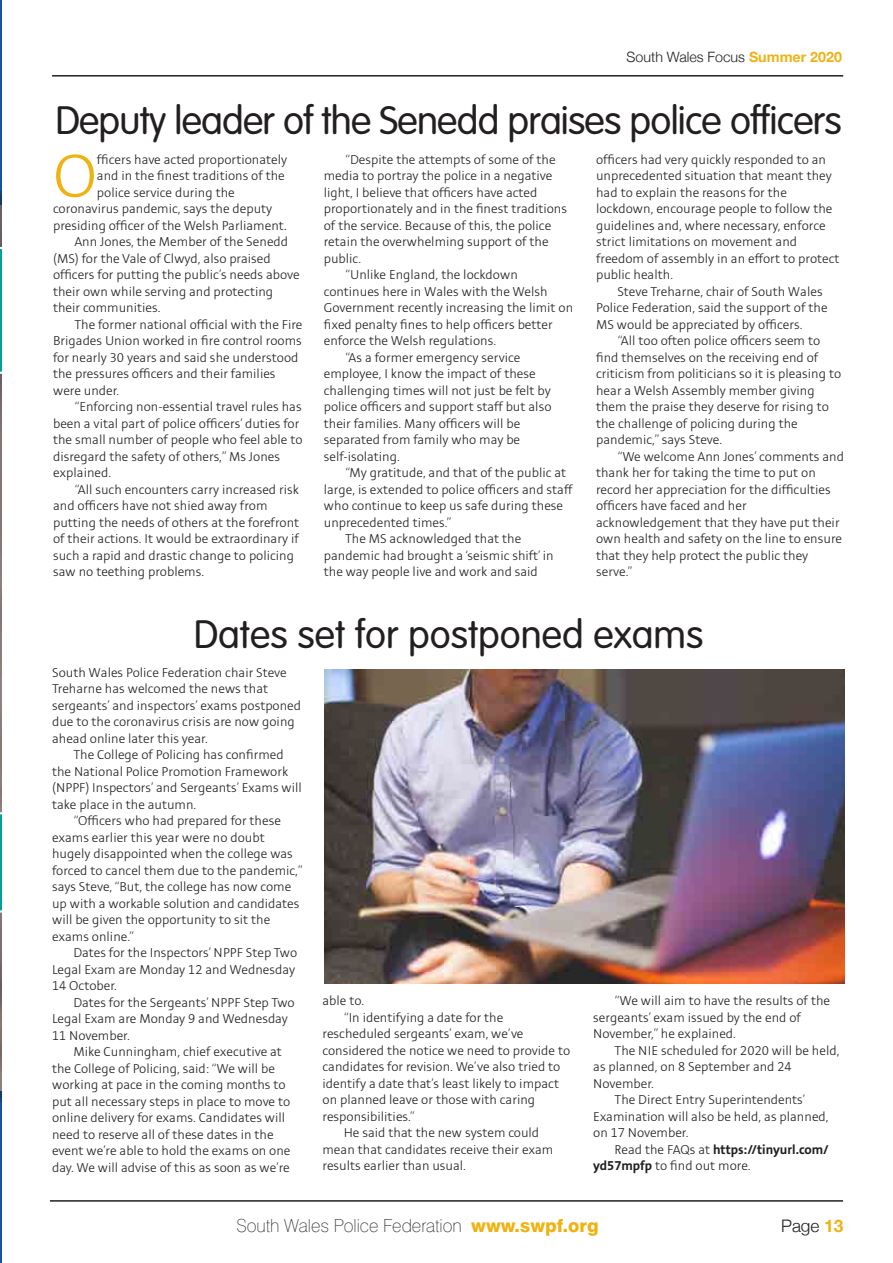
<style>
.page{position:relative;width:893px;height:1263px;background:#fff}
.page>*{position:absolute;margin:0;border:0;box-sizing:border-box;transform-origin:0 0}
.t1{font:300 67.35px "Stinnes Sans";color:#efb211}
.t2{font:300 39px "VAG Rounded";letter-spacing:-.02em;color:#231f20}
.t3{font:300 39px "VAG Rounded";color:#231f20}
.t4{font:100 18px "Swiss 721 BT";color:#231f20}
.t5{font:300 17.25px "Helvetica Neue";color:#231f20}
.t6{font:300 14.25px/16.5px "Stinnes Sans";color:#231f20}
.t7{font:700 14.25px "Stinnes Sans";color:#231f20}
.t8{font:300 14.25px "Helvetica Neue";color:#231f20}
.s1{font-weight:700;color:#efb211}
.s2{font-weight:300}
.s3{font-weight:700}
.s4{font-weight:800;color:#efb211}
</style>
<div class="page">
<hr style="left:52px;top:75px;width:791px;height:2px;background:#231f20">
<hr style="left:50px;top:1200px;width:793px;height:2px;background:#231f20">
<img style="left:325px;top:669px;width:519px;height:315px">
<hr style="left:0;top:1092px;width:1px;height:171px;background:#17477a">
<hr style="left:0;top:1102px;width:1px;height:161px;background:#1652a0">
<hr style="left:0;top:0;width:1px;height:194px;background:#1652a0">
<hr style="left:0;top:192px;width:1px;height:906px;background:#000">
<svg style="left:0;top:247px;width:1px;height:127px"></svg>
<svg style="left:0;top:812px;width:1px;height:100px"></svg>
<p class="t8" style="left:627px;top:45px;width:217px">South Wales Focus <span class="s1">Summer 2020</span></p>
<p class="t2" style="left:55px;top:98px;width:788px">Deputy leader of the Senedd praises police officers</p>
<p class="t1" style="left:53px;top:145px;width:45px">O</p>
<p class="t6" style="left:97px;top:152px;width:192px">fficers have acted proportionately</p>
<p class="t6" style="left:345px;top:152px;width:212px">“Despite the attempts of some of the</p>
<p class="t6" style="left:324px;top:168px;width:230px">media to portray the police in a negative</p>
<p class="t6" style="left:324px;top:185px;width:215px">light, I believe that officers have acted</p>
<p class="t6" style="left:324px;top:201px;width:245px">proportionately and in the finest traditions</p>
<p class="t6" style="left:324px;top:218px;width:229px">of the service. Because of this, the police</p>
<p class="t6" style="left:324px;top:234px;width:226px">retain the overwhelming support of the</p>
<p class="t6" style="left:324px;top:251px;width:39px">public.</p>
<p class="t6" style="left:345px;top:267px;width:174px">“Unlike England, the lockdown</p>
<p class="t6" style="left:324px;top:284px;width:225px">continues here in Wales with the Welsh</p>
<p class="t6" style="left:324px;top:300px;width:251px">Government recently increasing the limit on</p>
<p class="t6" style="left:324px;top:317px;width:230px">fixed penalty fines to help officers better</p>
<p class="t6" style="left:324px;top:333px;width:174px">enforce the Welsh regulations.</p>
<p class="t6" style="left:345px;top:350px;width:177px">“As a former emergency service</p>
<p class="t6" style="left:324px;top:366px;width:213px">employee, I know the impact of these</p>
<p class="t6" style="left:324px;top:383px;width:229px">challenging times will not just be felt by</p>
<p class="t6" style="left:324px;top:399px;width:229px">police officers and support staff but also</p>
<p class="t6" style="left:324px;top:416px;width:198px">their families. Many officers will be</p>
<p class="t6" style="left:324px;top:432px;width:198px">separated from family who may be</p>
<p class="t6" style="left:324px;top:449px;width:78px">self-isolating.</p>
<p class="t6" style="left:345px;top:465px;width:222px">“My gratitude, and that of the public at</p>
<p class="t6" style="left:324px;top:482px;width:250px">large, is extended to police officers and staff</p>
<p class="t6" style="left:324px;top:498px;width:241px">who continue to keep us safe during these</p>
<p class="t6" style="left:324px;top:515px;width:130px">unprecedented times.”</p>
<p class="t6" style="left:345px;top:531px;width:178px">The MS acknowledged that the</p>
<p class="t6" style="left:324px;top:548px;width:231px">pandemic had brought a ‘seismic shift’ in</p>
<p class="t6" style="left:324px;top:564px;width:216px">the way people live and work and said</p>
<p class="t6" style="left:596px;top:152px;width:245px">officers had very quickly responded to an unprecedented situation that meant they had to explain the reasons for the lockdown, encourage people to follow the guidelines and, where necessary, enforce strict limitations on movement and freedom of assembly in an effort to protect public health.</p>
<p class="t6" style="left:596px;top:284px;width:233px;text-indent:21px">Steve Treharne, chair of South Wales<br>Police Federation, said the support of the<br>MS would be appreciated by officers.</p>
<p class="t6" style="left:596px;top:333px;width:247px;text-indent:21px">“All too often police officers seem to find themselves on the receiving end of criticism from politicians so it is pleasing to hear a Welsh Assembly member giving them the praise they deserve for rising to the challenge of policing during the pandemic,” says Steve.</p>
<p class="t6" style="left:596px;top:449px;width:249px;text-indent:21px">“We welcome Ann Jones’ comments and thank her for taking the time to put on record her appreciation for the difficulties officers have faced and her acknowledgement that they have put their own health and safety on the line to ensure that they help protect the public they serve.”</p>
<p class="t6" style="left:97px;top:168px;width:189px">and in the finest traditions of the</p>
<p class="t6" style="left:97px;top:185px;width:139px">police service during the</p>
<p class="t6" style="left:53px;top:201px;width:221px">coronavirus pandemic, says the deputy</p>
<p class="t6" style="left:53px;top:218px;width:235px">presiding officer of the Welsh Parliament.</p>
<p class="t6" style="left:53px;top:234px;width:248px;text-indent:21px">Ann Jones, the Member of the Senedd (MS) for the Vale of Clwyd, also praised officers for putting the public’s needs above their own while serving and protecting their communities.</p>
<p class="t6" style="left:53px;top:317px;width:251px;text-indent:21px">The former national official with the Fire Brigades Union worked in fire control rooms for nearly 30 years and said she understood the pressures officers and their families were under.</p>
<p class="t6" style="left:53px;top:399px;width:251px;text-indent:21px">“Enforcing non-essential travel rules has been a vital part of police officers’ duties for the small number of people who feel able to disregard the safety of others,” Ms Jones explained.</p>
<p class="t6" style="left:53px;top:482px;width:247px;text-indent:21px">“All such encounters carry increased risk and officers have not shied away from putting the needs of others at the forefront of their actions. It would be extraordinary if such a rapid and drastic change to policing saw no teething problems.</p>
<p class="t3" style="left:194px;top:612px;width:511px">Dates set for postponed exams</p>
<p class="t6" style="left:52px;top:665px;width:251px">South Wales Police Federation chair Steve Treharne has welcomed the news that sergeants’ and inspectors’ exams postponed due to the coronavirus crisis are now going ahead online later this year.</p>
<p class="t6" style="left:52px;top:747px;width:251px;text-indent:21px">The College of Policing has confirmed the National Police Promotion Framework (NPPF) Inspectors’ and Sergeants’ Exams will take place in the autumn.</p>
<p class="t6" style="left:52px;top:813px;width:252px;text-indent:21px">“Officers who had prepared for these exams earlier this year were no doubt hugely disappointed when the college was forced to cancel them due to the pandemic,” says Steve, “But, the college has now come up with a workable solution and candidates will be given the opportunity to sit the exams online.”</p>
<p class="t6" style="left:52px;top:945px;width:247px;text-indent:21px">Dates for the Inspectors’ NPPF Step Two<br>Legal Exam are Monday 12 and Wednesday<br>14 October.</p>
<p class="t6" style="left:52px;top:995px;width:244px;text-indent:21px">Dates for the Sergeants’ NPPF Step Two<br>Legal Exam are Monday 9 and Wednesday<br>11 November.</p>
<p class="t6" style="left:52px;top:1044px;width:240px;text-indent:21px">Mike Cunningham, chief executive at the College of Policing, said: “We will be working at pace in the coming months to put all necessary steps in place to move to online delivery for exams. Candidates will need to reserve all of these dates in the event we’re able to hold the exams on one day. We will advise of this as soon as we’re</p>
<p class="t6" style="left:322px;top:993px;width:43px">able to.</p>
<p class="t6" style="left:344px;top:1010px;width:161px">“In identifying a date for the</p>
<p class="t6" style="left:322px;top:1026px;width:203px">rescheduled sergeants’ exam, we’ve</p>
<p class="t6" style="left:322px;top:1043px;width:249px">considered the notice we need to provide to</p>
<p class="t6" style="left:322px;top:1059px;width:239px">candidates for revision. We’ve also tried to</p>
<p class="t6" style="left:322px;top:1076px;width:238px">identify a date that’s least likely to impact</p>
<p class="t6" style="left:322px;top:1092px;width:214px">on planned leave or those with caring</p>
<p class="t6" style="left:322px;top:1109px;width:94px">responsibilities.”</p>
<p class="t6" style="left:344px;top:1125px;width:197px">He said that the new system could</p>
<p class="t6" style="left:322px;top:1142px;width:232px">mean that candidates receive their exam</p>
<p class="t6" style="left:322px;top:1158px;width:145px">results earlier than usual.</p>
<p class="t6" style="left:593px;top:993px;width:238px;text-indent:21px">“We will aim to have the results of the sergeants’ exam issued by the end of<br>November,” he explained.</p>
<p class="t6" style="left:614px;top:1043px;width:226px">The NIE scheduled for 2020 will be held,</p>
<p class="t6" style="left:593px;top:1059px;width:200px">as planned, on 8 September and 24</p>
<p class="t6" style="left:593px;top:1076px;width:62px">November.</p>
<p class="t6" style="left:614px;top:1092px;width:193px">The Direct Entry Superintendents’</p>
<p class="t6" style="left:593px;top:1109px;width:237px">Examination will also be held, as planned,</p>
<p class="t6" style="left:593px;top:1125px;width:97px">on 17 November.</p>
<p class="t7" style="left:614px;top:1143px;width:216px"><span class="s2">Read the FAQs at</span> https://tinyurl.com/</p>
<p class="t6" style="left:593px;top:1158px;width:159px"><span class="s3">yd57mpfp</span> to find out more.</p>
<p class="t4" style="left:236px;top:1215px;width:364px">South Wales Police Federation <span class="s4">www.swpf.org</span></p>
<p class="t5" style="left:781px;top:1212px;width:64px">Page <span class="s1">13</span></p>
</div>
